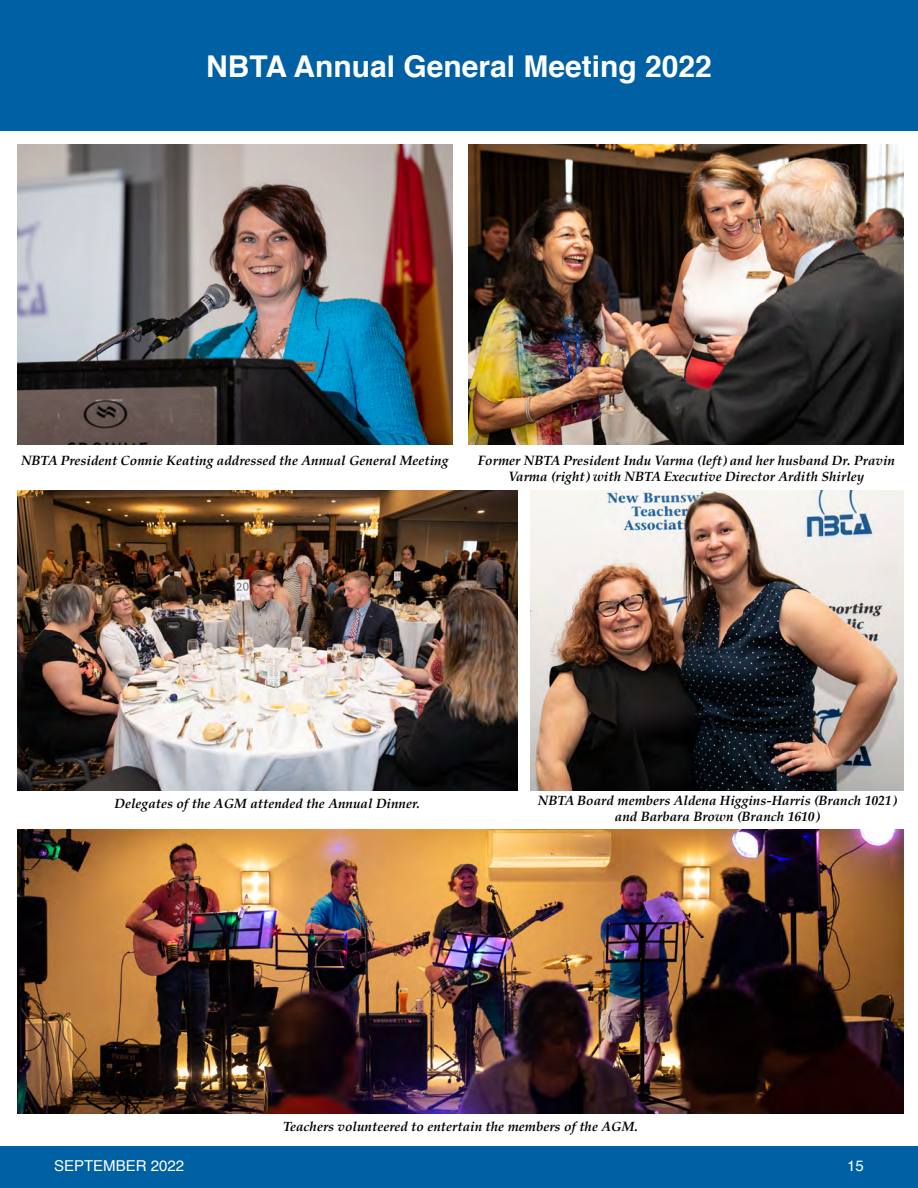
<style>
.page{position:relative;width:918px;height:1188px;background:#fff}
.page>*{position:absolute;margin:0;border:0;box-sizing:border-box;transform-origin:0 0}
.t1{font:700 30px "Helvetica";color:#fff}
.t2{font:15px "Helvetica";color:#fff}
.t3{font:italic 700 13.5px/16.2px "Palatino";color:#000;text-align:center}
</style>
<div class="page">
<div style="left:0;top:1147px;width:918px;height:41px;background:#0060a4"></div>
<div style="left:0;top:0;width:918px;height:130px;background:#0060a4"></div>
<img style="left:17px;top:145px;width:435px;height:300px">
<img style="left:469px;top:145px;width:435px;height:300px">
<img style="left:17px;top:830px;width:887px;height:283px">
<img style="left:530px;top:490px;width:374px;height:300px">
<img style="left:17px;top:490px;width:500px;height:300px">
<h1 class="t1" style="left:206px;top:42px;width:507px">NBTA Annual General Meeting 2022</h1>
<p class="t3" style="left:21px;top:452px;width:429px">NBTA President Connie Keating addressed the Annual General Meeting</p>
<p class="t3" style="left:478px;top:452px;width:419px">Former NBTA President Indu Varma (left) and her husband Dr. Pravin<br>Varma (right) with NBTA Executive Director Ardith Shirley</p>
<p class="t3" style="left:115px;top:795px;width:307px">Delegates of the AGM attended the Annual Dinner.</p>
<p class="t3" style="left:538px;top:792px;width:360px">NBTA Board members Aldena Higgins-Harris (Branch 1021) and Barbara Brown (Branch 1610)</p>
<p class="t3" style="left:283px;top:1119px;width:356px">Teachers volunteered to entertain the members of the AGM.</p>
<p class="t2" style="left:54px;top:1154px;width:132px">SEPTEMBER 2022</p>
<p class="t2" style="left:847px;top:1154px;width:18px">15</p>
</div>
